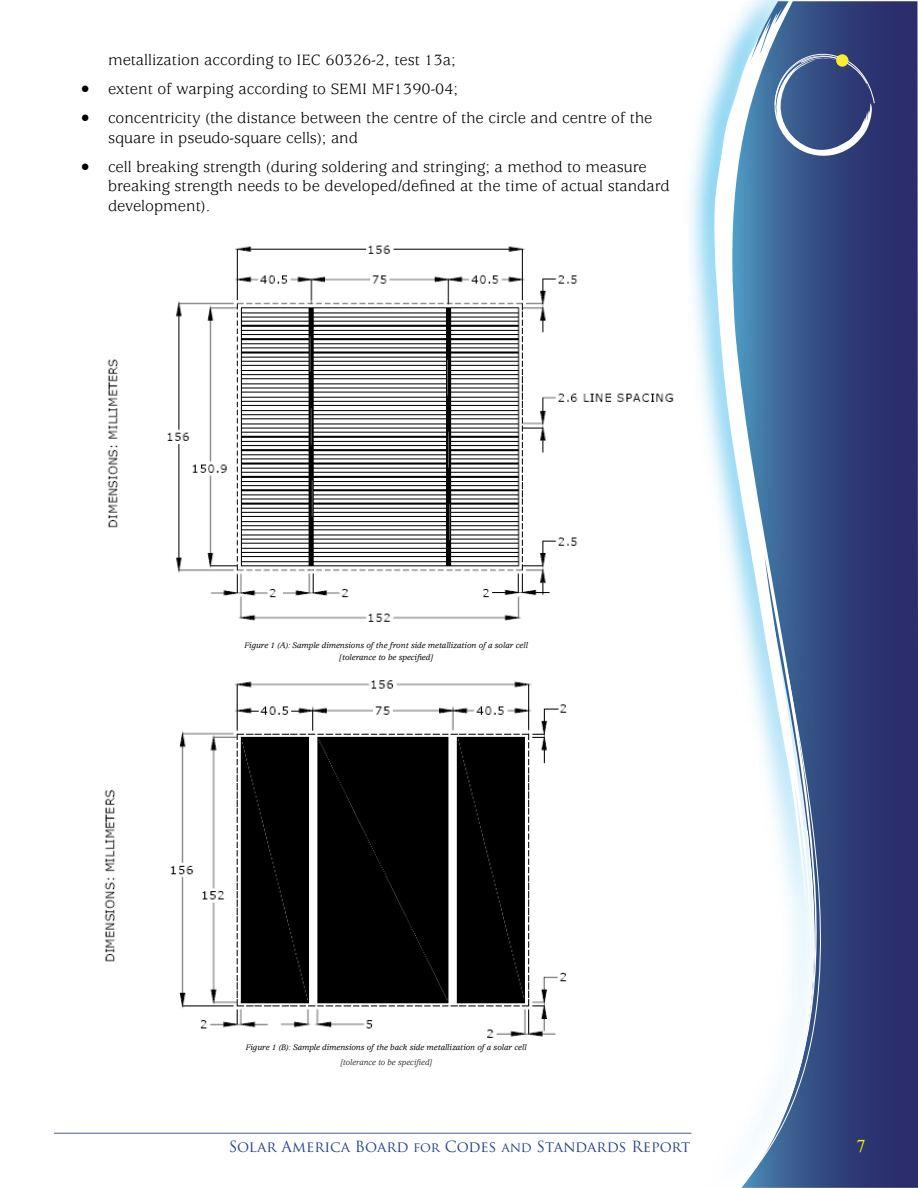
<style>
.page{position:relative;width:918px;height:1188px;background:#fff}
.page>*{position:absolute;margin:0;border:0;box-sizing:border-box;transform-origin:0 0}
.t1{font:18px "Times New Roman";color:#fff200}
.t2{font:16.5px/19.8px "Usherwood";color:#000}
.t3{font:15px "Trajan Pro";color:#25408f}
.t4{font:italic 500 8.7px/12px "Usherwood";color:#000;text-align:center}
.t5{font:italic 8.7px "Usherwood";color:#000}
.s1{font-size:13.5px}
</style>
<div class="page">
<svg style="left:586px;top:1px;width:332px;height:1187px"></svg>
<img style="left:654px;top:1px;width:183px;height:1187px">
<svg style="left:713px;top:0;width:106px;height:606px"></svg>
<svg style="left:699px;top:606px;width:125px;height:582px"></svg>
<svg style="left:757px;top:830px;width:59px;height:331px"></svg>
<hr style="left:54px;top:1133px;width:638px;height:1px;background:#6269a7">
<svg style="left:756px;top:49px;width:119px;height:107px;background:#4e6795"></svg>
<div style="left:836px;top:54px;width:12px;height:13px;background:#f9ed32;border-radius:50%"></div>
<img style="left:107px;top:224px;width:580px;height:402px">
<img style="left:104px;top:678px;width:507px;height:361px">
<p class="t2" style="left:108px;top:51px;width:349px">metallization according to IEC 60326-2, test 13a;</p>
<p class="t2" style="left:81px;top:80px;width:379px">• extent of warping according to SEMI MF1390-04;</p>
<p class="t2" style="left:108px;top:109px;width:546px;text-indent:-27px">• concentricity (the distance between the centre of the circle and centre of the square in pseudo-square cells); and</p>
<p class="t2" style="left:108px;top:157px;width:563px;text-indent:-27px">• cell breaking strength (during soldering and stringing; a method to measure breaking strength needs to be developed/defined at the time of actual standard development).</p>
<p class="t4" style="left:245px;top:640px;width:285px">Figure 1 (A): Sample dimensions of the front side metallization of a solar cell [tolerance to be specified]</p>
<p class="t4" style="left:246px;top:1042px;width:282px">Figure 1 (B): Sample dimensions of the back side metallization of a solar cell</p>
<p class="t5" style="left:340px;top:1058px;width:93px">[tolerance to be specified]</p>
<p class="t3" style="left:229px;top:1137px;width:463px">Solar America Board <span class="s1">for</span> Codes <span class="s1">and</span> Standards Report</p>
<p class="t1" style="left:856px;top:1134px;width:10px">7</p>
</div>
